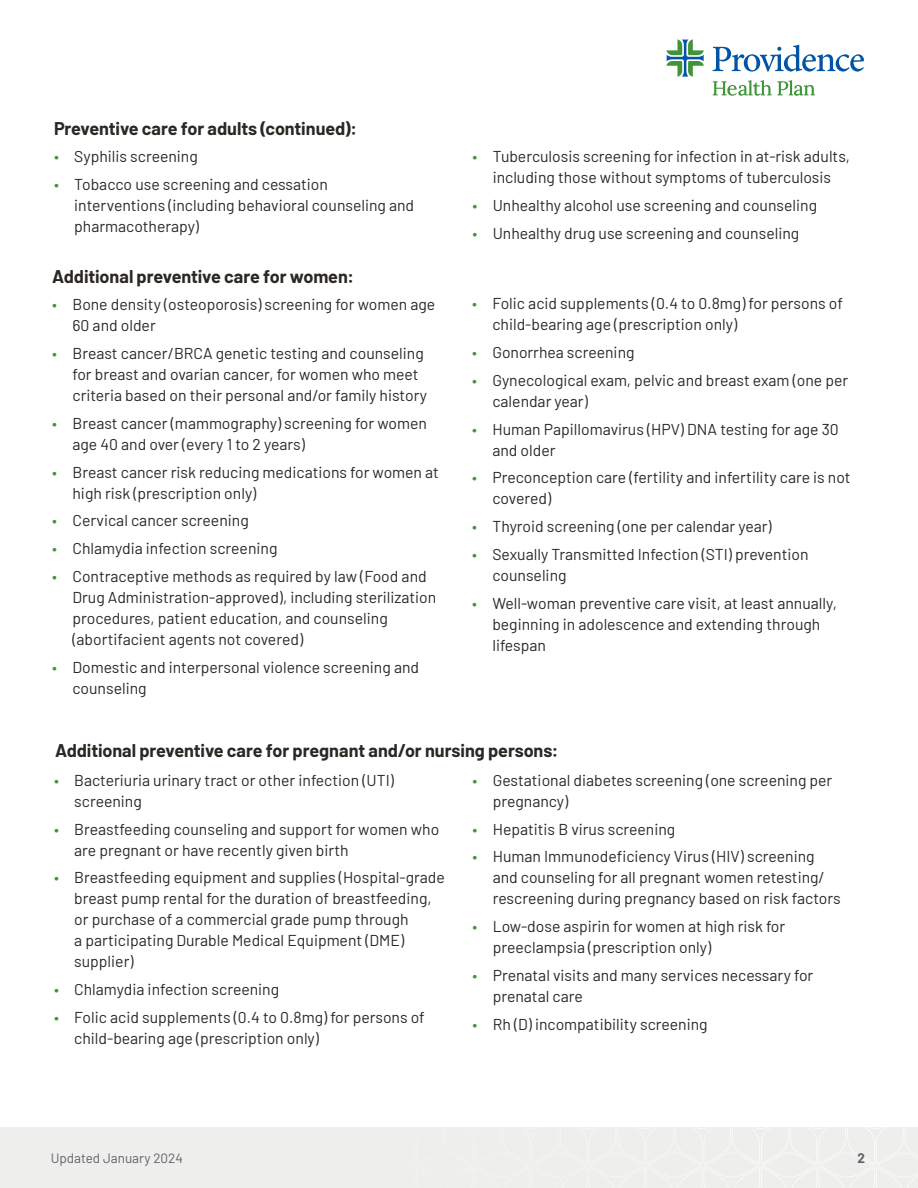
<style>
.page{position:relative;width:918px;height:1188px;background:#fff}
.page>*{position:absolute;margin:0;border:0;box-sizing:border-box;transform-origin:0 0}
.t1{font:700 18px "Barlow";letter-spacing:-.005em;color:#2b2824}
.t2{font:15.75px/21px "Barlow";color:#2b2824}
.t3{font:13.5px "Barlow";color:#636366}
.t4{font:700 13.5px "Barlow";color:#636366}
.s1{color:#3f9537}
</style>
<div class="page">
<div style="left:0;top:1128px;width:918px;height:60px;background:#eeeeec"></div>
<svg style="left:644px;top:1128px;width:274px;height:60px"></svg>
<svg style="left:713px;top:45px;width:151px;height:27px"></svg>
<svg style="left:666px;top:39px;width:38px;height:38px"></svg>
<svg style="left:713px;top:80px;width:102px;height:16px"></svg>
<p class="t1" style="left:54px;top:115px;width:305px">Preventive care for adults (continued):</p>
<p class="t2" style="left:54px;top:145px;width:145px"><span class="s1">•</span> Syphilis screening</p>
<p class="t2" style="left:74px;top:172px;width:341px;text-indent:-20px"><span class="s1">•</span> Tobacco use screening and cessation interventions (including behavioral counseling and pharmacotherapy)</p>
<p class="t1" style="left:52px;top:263px;width:303px">Additional preventive care for women:</p>
<p class="t2" style="left:72px;top:293px;width:364px;text-indent:-20px"><span class="s1">•</span> Bone density (osteoporosis) screening for women age<br>60 and older</p>
<p class="t2" style="left:72px;top:342px;width:356px;text-indent:-20px"><span class="s1">•</span> Breast cancer/BRCA genetic testing and counseling for breast and ovarian cancer, for women who meet criteria based on their personal and/or family history</p>
<p class="t2" style="left:72px;top:411px;width:356px;text-indent:-20px"><span class="s1">•</span> Breast cancer (mammography) screening for women age 40 and over (every 1 to 2 years)</p>
<p class="t2" style="left:72px;top:460px;width:368px;text-indent:-20px"><span class="s1">•</span> Breast cancer risk reducing medications for women at high risk (prescription only)</p>
<p class="t2" style="left:52px;top:509px;width:198px"><span class="s1">•</span> Cervical cancer screening</p>
<p class="t2" style="left:52px;top:537px;width:227px"><span class="s1">•</span> Chlamydia infection screening</p>
<p class="t2" style="left:72px;top:564px;width:365px;text-indent:-20px"><span class="s1">•</span> Contraceptive methods as required by law (Food and Drug Administration-approved), including sterilization procedures, patient education, and counseling (abortifacient agents not covered)</p>
<p class="t2" style="left:72px;top:655px;width:348px;text-indent:-20px"><span class="s1">•</span> Domestic and interpersonal violence screening and counseling</p>
<p class="t2" style="left:472px;top:145px;width:379px;text-align:center"><span class="s1">•</span> Tuberculosis screening for infection in at-risk adults, including those without symptoms of tuberculosis</p>
<p class="t2" style="left:472px;top:193px;width:346px"><span class="s1">•</span> Unhealthy alcohol use screening and counseling</p>
<p class="t2" style="left:472px;top:221px;width:328px"><span class="s1">•</span> Unhealthy drug use screening and counseling</p>
<p class="t2" style="left:492px;top:292px;width:352px;text-indent:-20px"><span class="s1">•</span> Folic acid supplements (0.4 to 0.8mg) for persons of child-bearing age (prescription only)</p>
<p class="t2" style="left:472px;top:341px;width:164px"><span class="s1">•</span> Gonorrhea screening</p>
<p class="t2" style="left:492px;top:369px;width:357px;text-indent:-20px"><span class="s1">•</span> Gynecological exam, pelvic and breast exam (one per calendar year)</p>
<p class="t2" style="left:492px;top:417px;width:348px;text-indent:-20px"><span class="s1">•</span> Human Papillomavirus (HPV) DNA testing for age 30 and older</p>
<p class="t2" style="left:492px;top:466px;width:360px;text-indent:-20px"><span class="s1">•</span> Preconception care (fertility and infertility care is not covered)</p>
<p class="t2" style="left:472px;top:515px;width:301px"><span class="s1">•</span> Thyroid screening (one per calendar year)</p>
<p class="t2" style="left:492px;top:543px;width:318px;text-indent:-20px"><span class="s1">•</span> Sexually Transmitted Infection (STI) prevention counseling</p>
<p class="t2" style="left:492px;top:591px;width:346px;text-indent:-20px"><span class="s1">•</span> Well-woman preventive care visit, at least annually, beginning in adolescence and extending through lifespan</p>
<p class="t1" style="left:55px;top:737px;width:505px">Additional preventive care for pregnant and/or nursing persons:</p>
<p class="t2" style="left:74px;top:768px;width:321px;text-indent:-20px"><span class="s1">•</span> Bacteriuria urinary tract or other infection (UTI) screening</p>
<p class="t2" style="left:74px;top:817px;width:367px;text-indent:-20px"><span class="s1">•</span> Breastfeeding counseling and support for women who are pregnant or have recently given birth</p>
<p class="t2" style="left:74px;top:866px;width:372px;text-indent:-20px"><span class="s1">•</span> Breastfeeding equipment and supplies (Hospital-grade breast pump rental for the duration of breastfeeding, or purchase of a commercial grade pump through<br>a participating Durable Medical Equipment (DME) supplier)</p>
<p class="t2" style="left:54px;top:978px;width:227px"><span class="s1">•</span> Chlamydia infection screening</p>
<p class="t2" style="left:74px;top:1005px;width:352px;text-indent:-20px"><span class="s1">•</span> Folic acid supplements (0.4 to 0.8mg) for persons of child-bearing age (prescription only)</p>
<p class="t2" style="left:493px;top:768px;width:341px;text-indent:-20px"><span class="s1">•</span> Gestational diabetes screening (one screening per pregnancy)</p>
<p class="t2" style="left:472px;top:817px;width:204px"><span class="s1">•</span> Hepatitis B virus screening</p>
<p class="t2" style="left:493px;top:845px;width:350px;text-indent:-20px"><span class="s1">•</span> Human Immunodeficiency Virus (HIV) screening and counseling for all pregnant women retesting/ rescreening during pregnancy based on risk factors</p>
<p class="t2" style="left:493px;top:915px;width:294px;text-indent:-20px"><span class="s1">•</span> Low-dose aspirin for women at high risk for preeclampsia (prescription only)</p>
<p class="t2" style="left:493px;top:963px;width:322px;text-indent:-20px"><span class="s1">•</span> Prenatal visits and many services necessary for prenatal care</p>
<p class="t2" style="left:472px;top:1012px;width:237px"><span class="s1">•</span> Rh (D) incompatibility screening</p>
<p class="t3" style="left:51px;top:1148px;width:134px">Updated January 2024</p>
<p class="t4" style="left:858px;top:1148px;width:9px">2</p>
</div>
